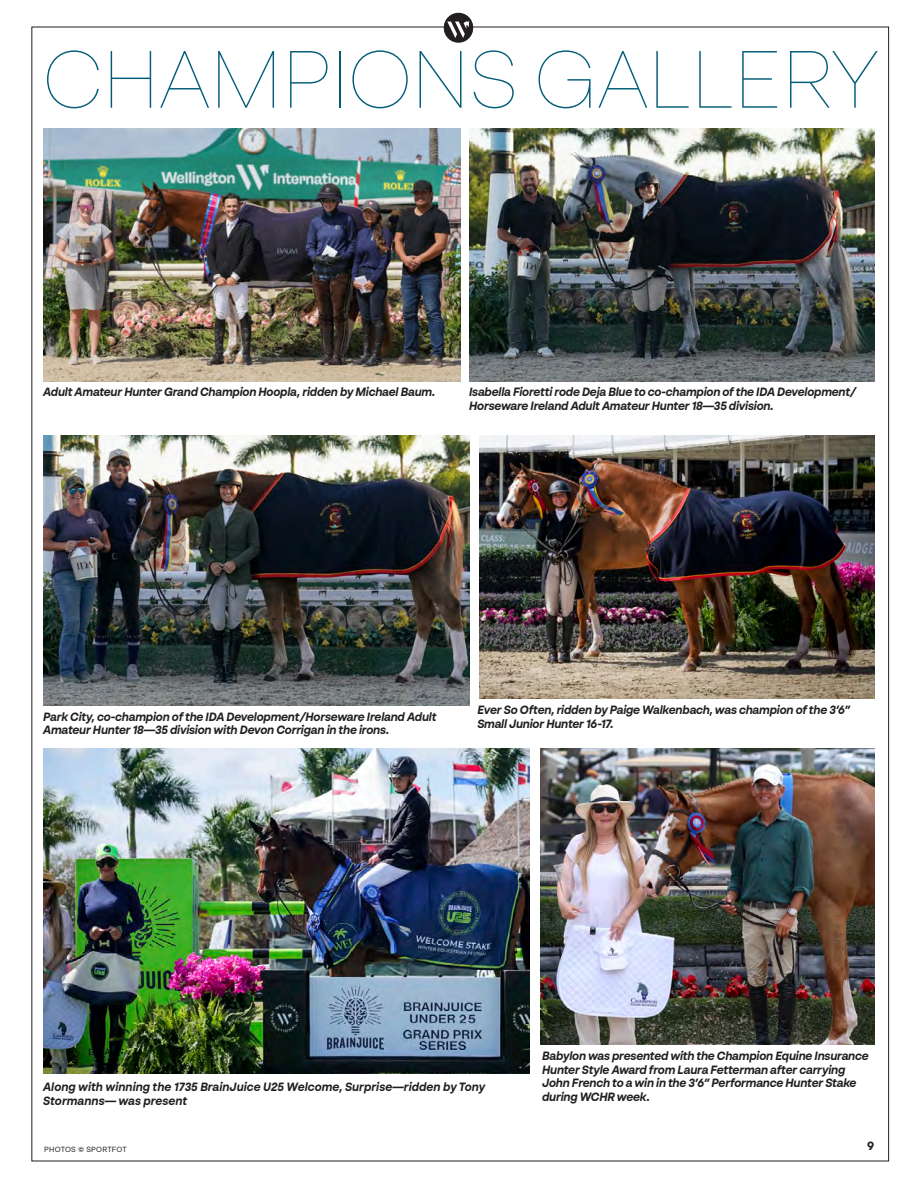
<style>
.page{position:relative;width:918px;height:1188px;background:#fff}
.page>*{position:absolute;margin:0;border:0;box-sizing:border-box;transform-origin:0 0}
.t1{font:100 81px "BR Sonoma";letter-spacing:.01em;color:#035d79}
.t2{font:italic 700 12px/13.5px "BR Sonoma";letter-spacing:-.02em;color:#231f20;scale:.95 1}
.t3{font:italic 700 12px/13.5px "BR Sonoma";color:#231f20;scale:.95 1}
.t4{font:700 12px "BR Sonoma";color:#231f20}
.t5{font:7.5px "BR Sonoma";letter-spacing:.03em;color:#231f20}
</style>
<div class="page">
<svg style="left:444px;top:13px;width:29px;height:29px"></svg>
<div style="left:444px;top:14px;width:29px;height:29px;background:#231f20;border-radius:50%"></div>
<svg style="left:447px;top:21px;width:23px;height:17px"></svg>
<img style="left:540px;top:749px;width:335px;height:295px">
<img style="left:43px;top:749px;width:486px;height:325px">
<img style="left:43px;top:128px;width:417px;height:253px">
<img style="left:469px;top:128px;width:406px;height:253px">
<img style="left:43px;top:435px;width:426px;height:271px">
<img style="left:480px;top:435px;width:395px;height:264px">
<p class="t1" style="left:44px;top:30px;width:836px">CHAMPIONS GALLERY</p>
<p class="t2" style="left:43px;top:385px;width:414px">Adult Amateur Hunter Grand Champion Hoopla, ridden by Michael Baum.</p>
<p class="t2" style="left:469px;top:385px;width:409px">Isabella Fioretti rode Deja Blue to co-champion of the IDA Development/<br>Horseware Ireland Adult Amateur Hunter 18—35 division.</p>
<p class="t2" style="left:43px;top:710px;width:415px">Park City, co-champion of the IDA Development/Horseware Ireland Adult<br>Amateur Hunter 18—35 division with Devon Corrigan in the irons.</p>
<p class="t2" style="left:477px;top:703px;width:394px">Ever So Often, ridden by Paige Walkenbach, was champion of the 3’6”<br>Small Junior Hunter 16-17.</p>
<p class="t3" style="left:43px;top:1080px;width:467px">Along with winning the 1735 BrainJuice U25 Welcome, Surprise—ridden by Tony<br>Stormanns— was present</p>
<p class="t5" style="left:44px;top:1145px;width:84px">PHOTOS © SPORTFOT</p>
<p class="t2" style="left:542px;top:1049px;width:345px">Babylon was presented with the Champion Equine Insurance Hunter Style Award from Laura Fetterman after carrying John French to a win in the 3’6” Performance Hunter Stake during WCHR week.</p>
<p class="t4" style="left:867px;top:1138px;width:9px">9</p>
</div>
